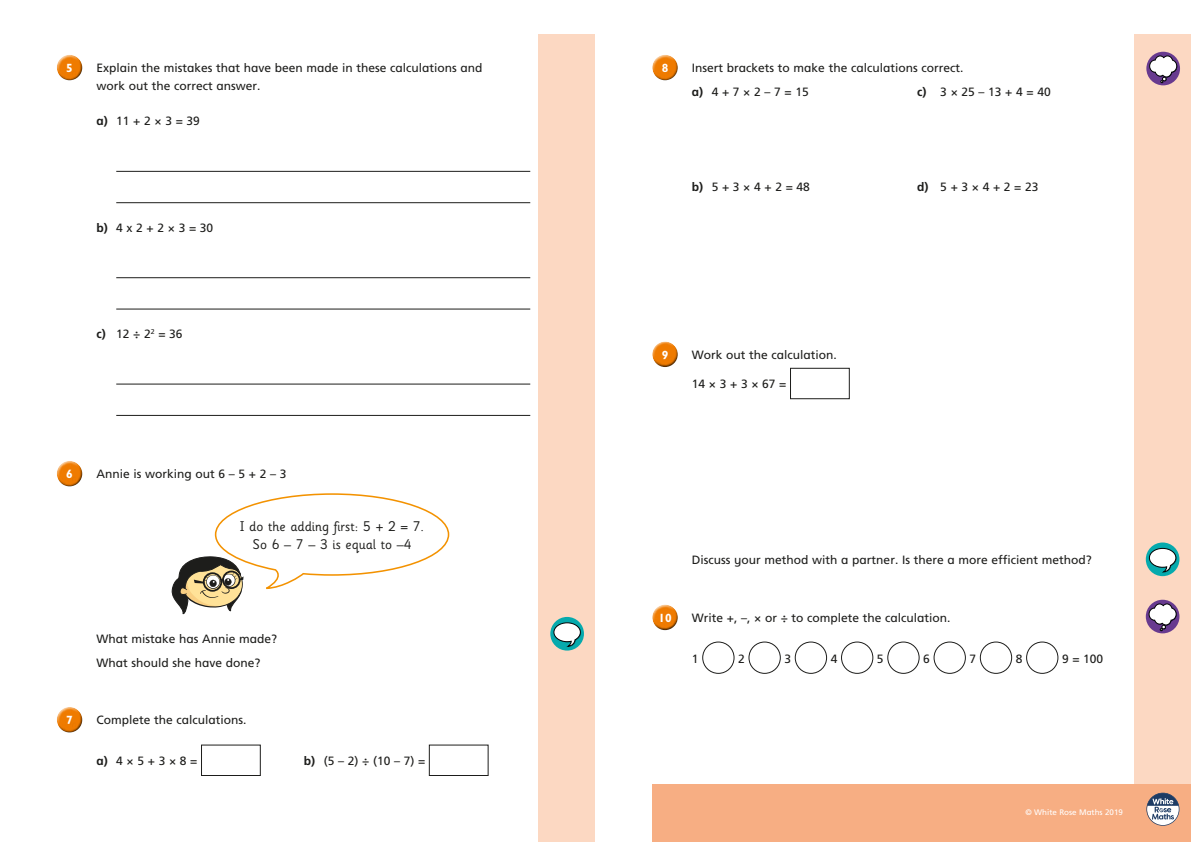
<style>
.page{position:relative;width:1191px;height:842px;background:#fff}
.page>*{position:absolute;margin:0;border:0;box-sizing:border-box;transform-origin:0 0}
.t1{font:14px/18px "Sassoon Infant Std";color:#1d1d1b;text-align:center}
.t2{font:12px/23.7px "Frutiger Inf";color:#1d1d1b}
.t3{font:700 12px "Gill Infant";color:#fff}
.t4{font:8px "Frutiger Inf";color:#fff}
.s1{font-weight:700}
</style>
<div class="page">
<div style="left:539px;top:34px;width:99px;height:808px;background:#fcd8c2"></div>
<div style="left:595px;top:0;width:48px;height:842px;background:#fff"></div>
<div style="left:1134px;top:34px;width:57px;height:808px;background:#fcd8c2"></div>
<hr style="left:116px;top:171px;width:414px;height:1px;background:#1d1d1b">
<hr style="left:116px;top:202px;width:414px;height:1px;background:#1d1d1b">
<hr style="left:116px;top:277px;width:414px;height:1px;background:#1d1d1b">
<hr style="left:116px;top:309px;width:414px;height:1px;background:#1d1d1b">
<hr style="left:116px;top:384px;width:414px;height:1px;background:#1d1d1b">
<hr style="left:116px;top:415px;width:414px;height:1px;background:#1d1d1b">
<div style="left:57px;top:54px;width:26px;height:21px;background:#fff;opacity:.75"></div>
<div style="left:57px;top:59px;width:27px;height:22px;background:#1d1d1b;opacity:.75"></div>
<div style="left:57px;top:460px;width:26px;height:21px;background:#fff;opacity:.75"></div>
<div style="left:57px;top:465px;width:27px;height:22px;background:#1d1d1b;opacity:.75"></div>
<div style="left:57px;top:706px;width:26px;height:21px;background:#fff;opacity:.75"></div>
<div style="left:57px;top:711px;width:27px;height:22px;background:#1d1d1b;opacity:.75"></div>
<div style="left:201px;top:745px;width:60px;height:31px;border:1px solid #1d1d1b"></div>
<div style="left:429px;top:745px;width:59px;height:31px;border:1px solid #1d1d1b"></div>
<div style="left:652px;top:785px;width:539px;height:57px;background:#f7ae83"></div>
<svg style="left:1146px;top:793px;width:33px;height:33px"></svg>
<div style="left:652px;top:54px;width:26px;height:21px;background:#fff;opacity:.75"></div>
<div style="left:652px;top:59px;width:27px;height:22px;background:#1d1d1b;opacity:.75"></div>
<div style="left:652px;top:341px;width:26px;height:21px;background:#fff;opacity:.75"></div>
<div style="left:652px;top:345px;width:27px;height:23px;background:#1d1d1b;opacity:.75"></div>
<div style="left:790px;top:368px;width:59px;height:31px;border:1px solid #1d1d1b"></div>
<div style="left:652px;top:604px;width:26px;height:21px;background:#fff;opacity:.75"></div>
<div style="left:652px;top:608px;width:27px;height:23px;background:#1d1d1b;opacity:.75"></div>
<div style="left:702px;top:642px;width:32px;height:32px;border:1px solid #1d1d1b;border-radius:50%"></div>
<div style="left:748px;top:642px;width:32px;height:32px;border:1px solid #1d1d1b;border-radius:50%"></div>
<div style="left:794px;top:642px;width:33px;height:32px;border:1px solid #1d1d1b;border-radius:50%"></div>
<div style="left:841px;top:642px;width:32px;height:32px;border:1px solid #1d1d1b;border-radius:50%"></div>
<div style="left:887px;top:642px;width:32px;height:32px;border:1px solid #1d1d1b;border-radius:50%"></div>
<div style="left:933px;top:642px;width:32px;height:32px;border:1px solid #1d1d1b;border-radius:50%"></div>
<div style="left:980px;top:642px;width:32px;height:32px;border:1px solid #1d1d1b;border-radius:50%"></div>
<div style="left:1026px;top:642px;width:32px;height:32px;border:1px solid #1d1d1b;border-radius:50%"></div>
<svg style="left:550px;top:617px;width:34px;height:34px"></svg>
<svg style="left:553px;top:623px;width:28px;height:24px"></svg>
<svg style="left:171px;top:493px;width:279px;height:122px"></svg>
<svg style="left:1145px;top:542px;width:34px;height:34px"></svg>
<svg style="left:1149px;top:548px;width:27px;height:24px"></svg>
<svg style="left:1145px;top:600px;width:34px;height:33px"></svg>
<svg style="left:1148px;top:604px;width:28px;height:27px"></svg>
<svg style="left:1146px;top:52px;width:34px;height:33px"></svg>
<svg style="left:1149px;top:56px;width:28px;height:27px"></svg>
<p class="t3" style="left:66px;top:61px;width:8px">5</p>
<p class="t2" style="left:96px;top:59px;width:388px;line-height:18px">Explain the mistakes that have been made in these calculations and work out the correct answer.</p>
<p class="t2" style="left:96px;top:109px;width:105px"><span class="s1">a)</span> 11 + 2 × 3 = 39</p>
<p class="t2" style="left:96px;top:216px;width:118px"><span class="s1">b)</span> 4 x 2 + 2 × 3 = 30</p>
<p class="t2" style="left:96px;top:322px;width:88px"><span class="s1">c)</span> 12 ÷ 2<sup>2</sup> = 36</p>
<p class="t3" style="left:66px;top:467px;width:8px">6</p>
<p class="t2" style="left:96px;top:462px;width:191px">Annie is working out 6 – 5 + 2 – 3</p>
<p class="t1" style="left:240px;top:518px;width:185px">I do the adding first: 5 + 2 = 7.<br>So 6 – 7 – 3 is equal to –4</p>
<p class="t2" style="left:96px;top:627px;width:182px">What mistake has Annie made?<br>What should she have done?</p>
<p class="t3" style="left:66px;top:713px;width:8px">7</p>
<p class="t2" style="left:96px;top:708px;width:152px">Complete the calculations.</p>
<p class="t2" style="left:96px;top:749px;width:103px"><span class="s1">a)</span> 4 × 5 + 3 × 8 =</p>
<p class="t2" style="left:304px;top:749px;width:123px"><span class="s1">b)</span> (5 – 2) ÷ (10 – 7) =</p>
<p class="t3" style="left:662px;top:61px;width:8px">8</p>
<p class="t2" style="left:692px;top:56px;width:273px">Insert brackets to make the calculations correct. <span class="s1">a)</span> 4 + 7 × 2 – 7 = 15</p>
<p class="t2" style="left:917px;top:80px;width:135px"><span class="s1">c)</span> 3 × 25 – 13 + 4 = 40</p>
<p class="t2" style="left:692px;top:174px;width:120px"><span class="s1">b)</span> 5 + 3 × 4 + 2 = 48</p>
<p class="t2" style="left:917px;top:174px;width:123px"><span class="s1">d)</span> 5 + 3 × 4 + 2 = 23</p>
<p class="t3" style="left:662px;top:348px;width:8px">9</p>
<p class="t2" style="left:692px;top:343px;width:147px">Work out the calculation.</p>
<p class="t2" style="left:692px;top:372px;width:96px">14 × 3 + 3 × 67 =</p>
<p class="t2" style="left:692px;top:548px;width:401px">Discuss your method with a partner. Is there a more efficient method?</p>
<p class="t3" style="left:658px;top:611px;width:15px">10</p>
<p class="t2" style="left:692px;top:606px;width:260px">Write +, –, × or ÷ to complete the calculation.</p>
<p class="t2" style="left:692px;top:647px;width:8px">1</p>
<p class="t2" style="left:738px;top:647px;width:8px">2</p>
<p class="t2" style="left:784px;top:647px;width:8px">3</p>
<p class="t2" style="left:830px;top:647px;width:8px">4</p>
<p class="t2" style="left:877px;top:647px;width:8px">5</p>
<p class="t2" style="left:923px;top:647px;width:8px">6</p>
<p class="t2" style="left:969px;top:647px;width:8px">7</p>
<p class="t2" style="left:1015px;top:647px;width:8px">8</p>
<p class="t2" style="left:1062px;top:647px;width:43px">9 = 100</p>
<p class="t4" style="left:1025px;top:808px;width:99px">© White Rose Maths 2019</p>
</div>
